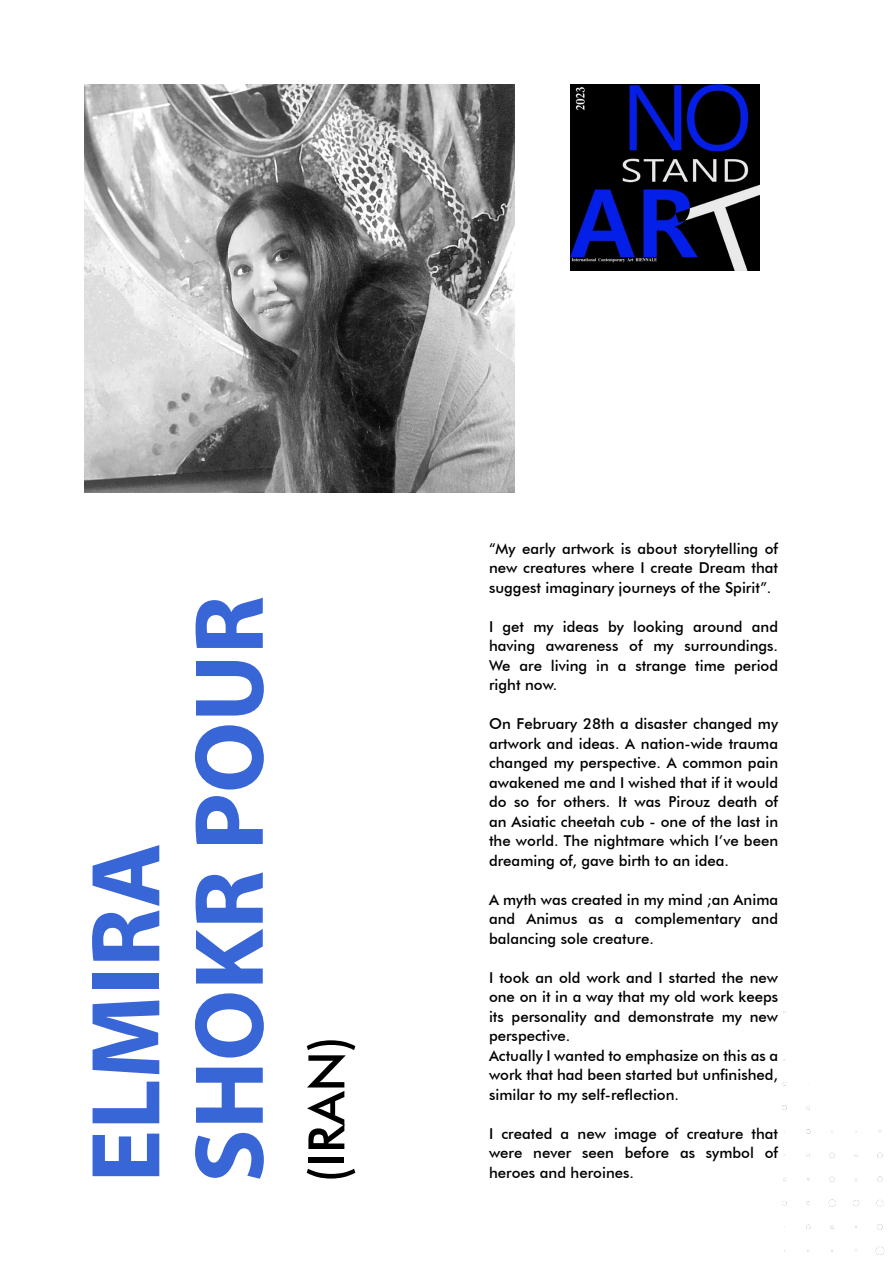
<style>
.page{position:relative;width:893px;height:1263px;background:#fff}
.page>*{position:absolute;margin:0;border:0;box-sizing:border-box;transform-origin:0 0}
.t1{font:700 99px/103.5px "Myriad Hebrew";color:#3966d6}
.t2{font:500 50.25px "Futura BT";color:#000}
.t3{font:500 15px/19.5px "Futura BT";color:#000101;text-align:justify}
</style>
<div class="page">
<img style="left:85px;top:85px;width:429px;height:407px">
<img style="left:570px;top:85px;width:190px;height:186px">
<img style="left:782px;top:1011px;width:103px;height:244px">
<h1 class="t1" style="left:80px;top:1183px;width:588px;rotate:-90deg">ELMIRA<br>SHOKR POUR</h1>
<h2 class="t2" style="left:296px;top:1183px;width:148px;rotate:-90deg">(IRAN)</h2>
<p class="t3" style="left:489px;top:538px;width:291px">“My early artwork is about storytelling of new creatures where I create Dream that suggest imaginary journeys of the Spirit”.</p>
<p class="t3" style="left:489px;top:616px;width:291px">I get my ideas by looking around and having awareness of my surroundings.<br>We are living in a strange time period right now.</p>
<p class="t3" style="left:489px;top:714px;width:291px">On February 28th a disaster changed my artwork and ideas. A nation-wide trauma changed my perspective. A common pain awakened me and I wished that if it would do so for others. It was Pirouz death of an Asiatic cheetah cub - one of the last in the world. The nightmare which I’ve been dreaming of, gave birth to an idea.</p>
<p class="t3" style="left:489px;top:889px;width:291px">A myth was created in my mind ;an Anima and Animus as a complementary and balancing sole creature.</p>
<p class="t3" style="left:489px;top:967px;width:291px;text-align:left">I took an old work and I started the new one on it in a way that my old work keeps its personality and demonstrate my new perspective.<br>Actually I wanted to emphasize on this as a work that had been started but unfinished, similar to my self-reflection.</p>
<p class="t3" style="left:489px;top:1123px;width:291px">I created a new image of creature that were never seen before as symbol of heroes and heroines.</p>
</div>
